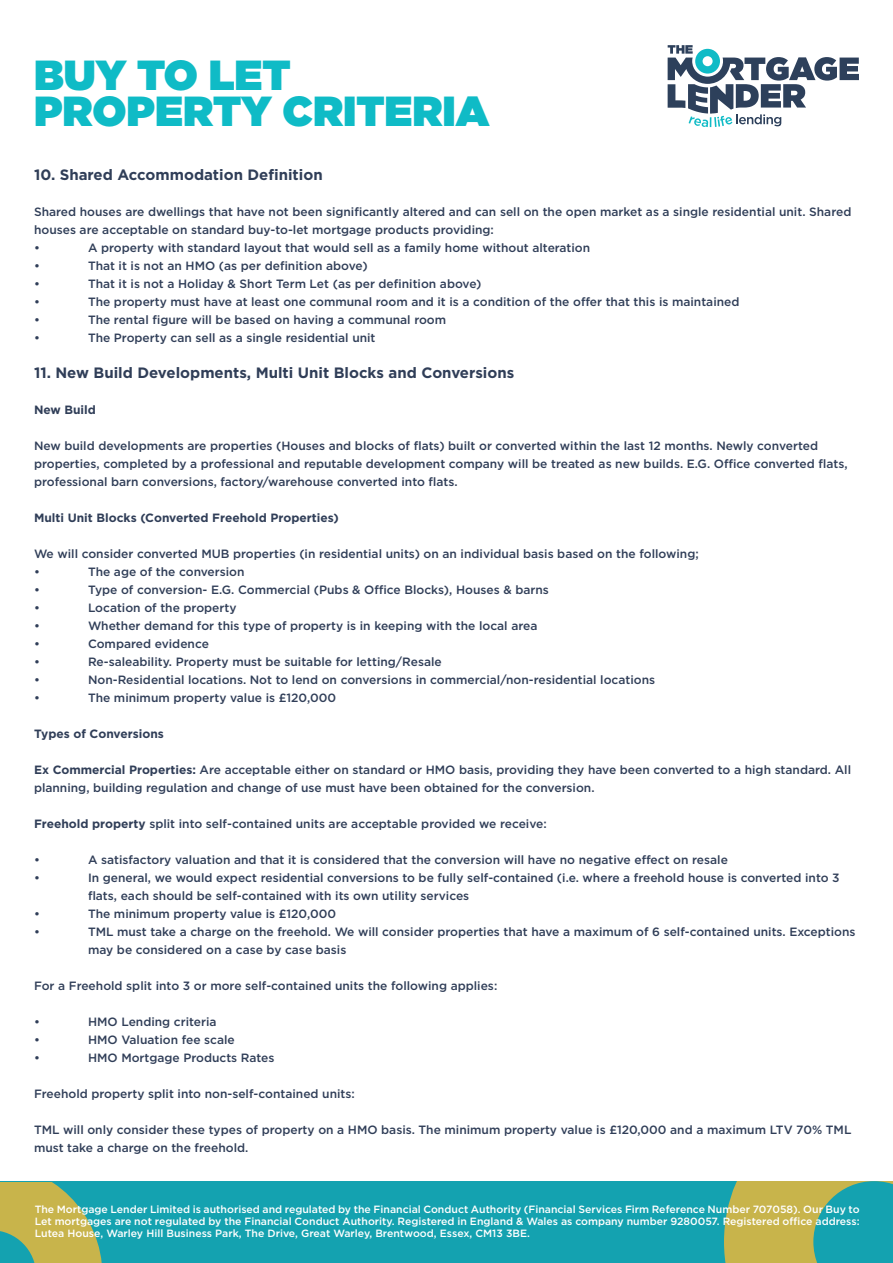
<style>
.page{position:relative;width:893px;height:1263px;background:#fff}
.page>*{position:absolute;margin:0;border:0;box-sizing:border-box;transform-origin:0 0}
.t1{font:900 42px "Gotham";color:#0fbbc6}
.t2{font:700 15px "Gotham";color:#303e58}
.t3{font:500 12px/18px "Gotham";color:#303e58}
.t4{font:700 12px "Gotham";color:#303e58}
.t5{font:500 10.5px/12px "Gotham";color:#fff;text-align:justify}
.s1{font-weight:700}
</style>
<div class="page">
<svg style="left:668px;top:45px;width:191px;height:82px"></svg>
<svg style="left:0;top:1182px;width:893px;height:81px;background:#36a59c"></svg>
<p class="t1" style="left:34px;top:45px;width:258px">BUY TO LET</p>
<p class="t1" style="left:34px;top:81px;width:457px">PROPERTY CRITERIA</p>
<p class="t2" style="left:34px;top:165px;width:290px">10. Shared Accommodation Definition</p>
<p class="t3" style="left:34px;top:203px;width:819px">Shared houses are dwellings that have not been significantly altered and can sell on the open market as a single residential unit. Shared houses are acceptable on standard buy-to-let mortgage products providing:</p>
<p class="t3" style="left:34px;top:239px;width:7px">•</p>
<p class="t3" style="left:88px;top:239px;width:504px">A property with standard layout that would sell as a family home without alteration</p>
<p class="t3" style="left:34px;top:257px;width:7px">•</p>
<p class="t3" style="left:88px;top:257px;width:281px">That it is not an HMO (as per definition above)</p>
<p class="t3" style="left:34px;top:275px;width:7px">•</p>
<p class="t3" style="left:88px;top:275px;width:395px">That it is not a Holiday &amp; Short Term Let (as per definition above)</p>
<p class="t3" style="left:34px;top:293px;width:7px">•</p>
<p class="t3" style="left:88px;top:293px;width:653px">The property must have at least one communal room and it is a condition of the offer that this is maintained</p>
<p class="t3" style="left:34px;top:311px;width:7px">•</p>
<p class="t3" style="left:88px;top:311px;width:360px">The rental figure will be based on having a communal room</p>
<p class="t3" style="left:34px;top:329px;width:7px">•</p>
<p class="t3" style="left:88px;top:329px;width:289px">The Property can sell as a single residential unit</p>
<p class="t2" style="left:34px;top:363px;width:482px">11. New Build Developments, Multi Unit Blocks and Conversions</p>
<p class="t4" style="left:34px;top:402px;width:63px">New Build</p>
<p class="t3" style="left:34px;top:437px;width:815px">New build developments are properties (Houses and blocks of flats) built or converted within the last 12 months. Newly converted properties, completed by a professional and reputable development company will be treated as new builds. E.G. Office converted flats, professional barn conversions, factory/warehouse converted into flats.</p>
<p class="t4" style="left:34px;top:510px;width:306px">Multi Unit Blocks (Converted Freehold Properties)</p>
<p class="t3" style="left:34px;top:545px;width:666px">We will consider converted MUB properties (in residential units) on an individual basis based on the following;</p>
<p class="t3" style="left:34px;top:563px;width:7px">•</p>
<p class="t3" style="left:88px;top:563px;width:158px">The age of the conversion</p>
<p class="t3" style="left:34px;top:581px;width:7px">•</p>
<p class="t3" style="left:88px;top:581px;width:462px">Type of conversion- E.G. Commercial (Pubs &amp; Office Blocks), Houses &amp; barns</p>
<p class="t3" style="left:34px;top:599px;width:7px">•</p>
<p class="t3" style="left:88px;top:599px;width:150px">Location of the property</p>
<p class="t3" style="left:34px;top:617px;width:7px">•</p>
<p class="t3" style="left:88px;top:617px;width:451px">Whether demand for this type of property is in keeping with the local area</p>
<p class="t3" style="left:34px;top:635px;width:7px">•</p>
<p class="t3" style="left:88px;top:635px;width:122px">Compared evidence</p>
<p class="t3" style="left:34px;top:653px;width:7px">•</p>
<p class="t3" style="left:88px;top:653px;width:355px">Re-saleability. Property must be suitable for letting/Resale</p>
<p class="t3" style="left:34px;top:671px;width:7px">•</p>
<p class="t3" style="left:88px;top:671px;width:569px">Non-Residential locations. Not to lend on conversions in commercial/non-residential locations</p>
<p class="t3" style="left:34px;top:689px;width:7px">•</p>
<p class="t3" style="left:88px;top:689px;width:250px">The minimum property value is £120,000</p>
<p class="t4" style="left:34px;top:726px;width:131px">Types of Conversions</p>
<p class="t3" style="left:34px;top:761px;width:819px"><span class="s1">Ex Commercial Properties:</span> Are acceptable either on standard or HMO basis, providing they have been converted to a high standard. All planning, building regulation and change of use must have been obtained for the conversion.</p>
<p class="t3" style="left:34px;top:815px;width:514px"><span class="s1">Freehold property</span> split into self-contained units are acceptable provided we receive:</p>
<p class="t3" style="left:34px;top:851px;width:7px">•</p>
<p class="t3" style="left:88px;top:851px;width:641px">A satisfactory valuation and that it is considered that the conversion will have no negative effect on resale</p>
<p class="t3" style="left:34px;top:869px;width:7px">•</p>
<p class="t3" style="left:88px;top:869px;width:753px">In general, we would expect residential conversions to be fully self-contained (i.e. where a freehold house is converted into 3 flats, each should be self-contained with its own utility services</p>
<p class="t3" style="left:34px;top:905px;width:7px">•</p>
<p class="t3" style="left:88px;top:905px;width:250px">The minimum property value is £120,000</p>
<p class="t3" style="left:34px;top:923px;width:7px">•</p>
<p class="t3" style="left:88px;top:923px;width:769px">TML must take a charge on the freehold. We will consider properties that have a maximum of 6 self-contained units. Exceptions may be considered on a case by case basis</p>
<p class="t3" style="left:34px;top:977px;width:465px">For a Freehold split into 3 or more self-contained units the following applies:</p>
<p class="t3" style="left:34px;top:1013px;width:7px">•</p>
<p class="t3" style="left:88px;top:1013px;width:130px">HMO Lending criteria</p>
<p class="t3" style="left:34px;top:1031px;width:7px">•</p>
<p class="t3" style="left:88px;top:1031px;width:148px">HMO Valuation fee scale</p>
<p class="t3" style="left:34px;top:1049px;width:7px">•</p>
<p class="t3" style="left:88px;top:1049px;width:188px">HMO Mortgage Products Rates</p>
<p class="t3" style="left:34px;top:1085px;width:322px">Freehold property split into non-self-contained units:</p>
<p class="t3" style="left:34px;top:1121px;width:819px">TML will only consider these types of property on a HMO basis. The minimum property value is £120,000 and a maximum LTV 70% TML must take a charge on the freehold.</p>
<p class="t5" style="left:35px;top:1203px;width:826px">The Mortgage Lender Limited is authorised and regulated by the Financial Conduct Authority (Financial Services Firm Reference Number 707058). Our Buy to Let mortgages are not regulated by the Financial Conduct Authority. Registered in England &amp; Wales as company number 9280057. Registered office address:<br>Lutea House, Warley Hill Business Park, The Drive, Great Warley, Brentwood, Essex, CM13 3BE.</p>
</div>
